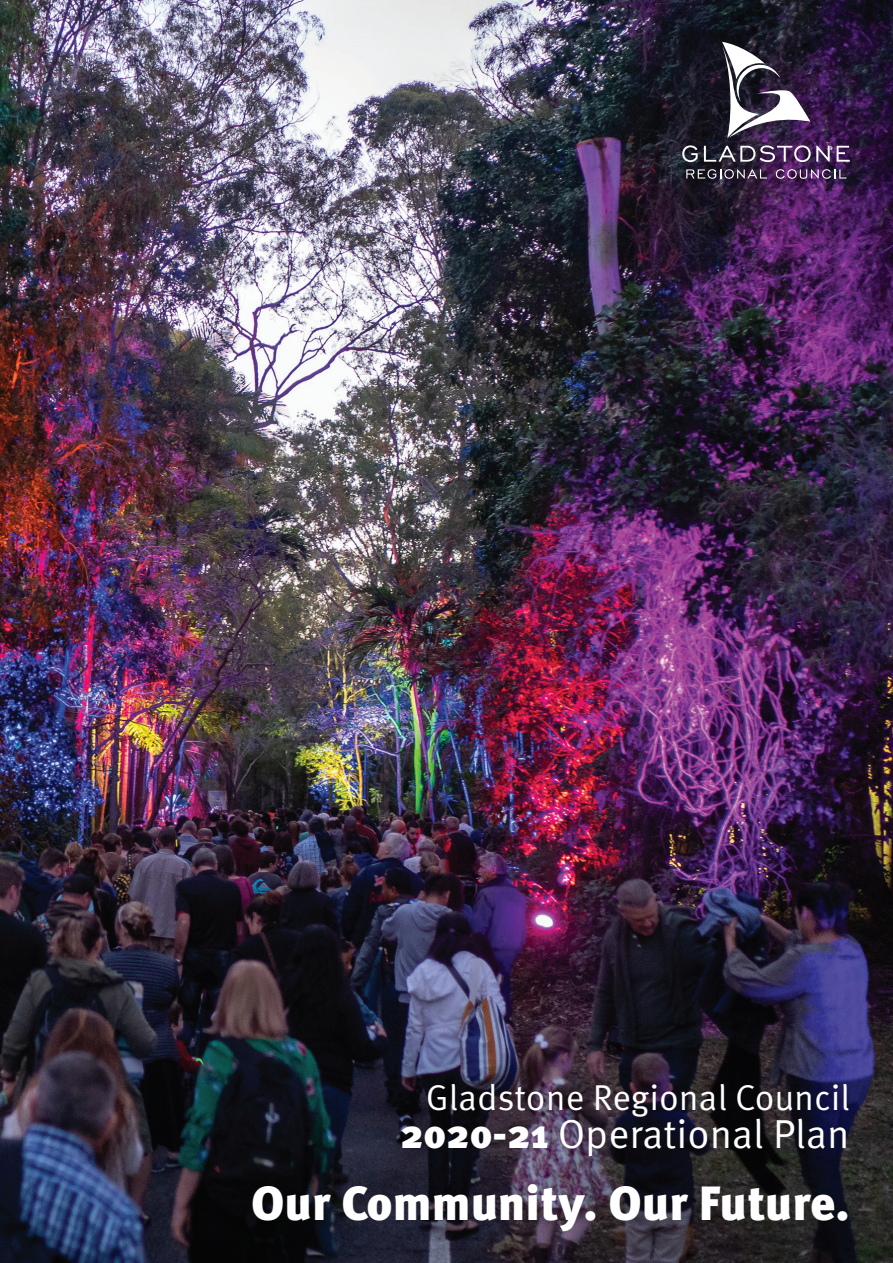
<style>
.page{position:relative;width:893px;height:1263px;background:#fff}
.page>*{position:absolute;margin:0;border:0;box-sizing:border-box;transform-origin:0 0}
.t1{font:900 48px "Meta Pro";color:#fff}
.t2{font:40.5px "Meta Pro";color:#fff}
.t3{font:36px "Meta Pro";letter-spacing:-.005em;color:#fff}
.s1{font-weight:900}
</style>
<div class="page">
<img style="left:0;top:0;width:893px;height:1263px">
<svg style="left:721px;top:42px;width:89px;height:97px"></svg>
<svg style="left:682px;top:145px;width:16px;height:17px"></svg>
<svg style="left:704px;top:145px;width:126px;height:17px;background:#665671"></svg>
<svg style="left:837px;top:146px;width:13px;height:16px"></svg>
<svg style="left:686px;top:169px;width:81px;height:10px"></svg>
<svg style="left:776px;top:169px;width:70px;height:10px"></svg>
<p class="t3" style="left:426px;top:1075px;width:426px">Gladstone Regional Council</p>
<p class="t2" style="left:400px;top:1108px;width:451px"><span class="s1">2020-21</span> Operational Plan</p>
<h1 class="t1" style="left:251px;top:1173px;width:600px">Our Community. Our Future.</h1>
</div>
